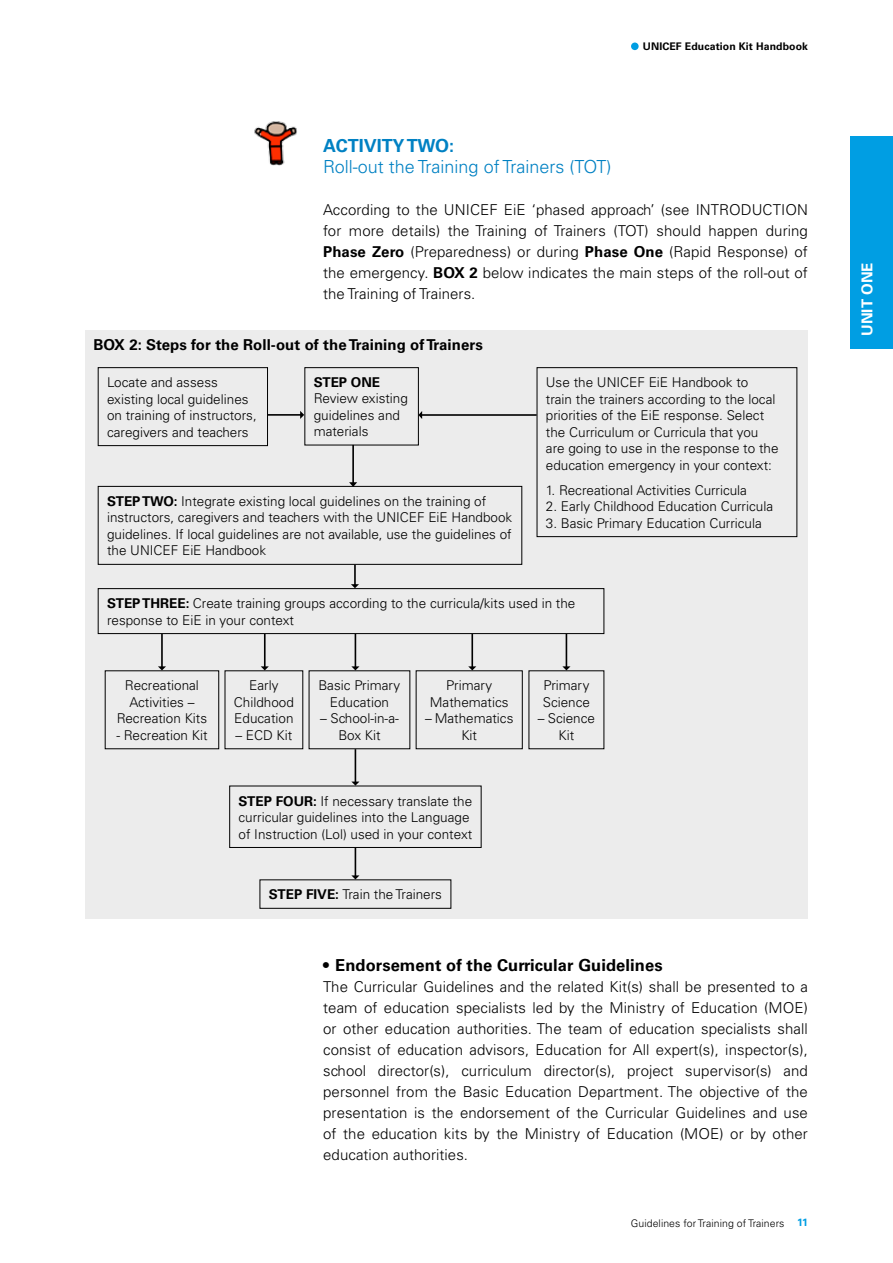
<style>
.page{position:relative;width:893px;height:1263px;background:#fff}
.page>*{position:absolute;margin:0;border:0;box-sizing:border-box;transform-origin:0 0}
.t1{font:300 18px "Univers";color:#0081c3}
.t2{font:700 18px "Univers";color:#0081c3}
.t3{font:700 16.5px "Univers";letter-spacing:.005em;color:#000}
.t4{font:300 15px/21px "Univers";letter-spacing:.005em;color:#000;text-align:justify}
.t5{font:700 15px "Univers";letter-spacing:.005em;color:#000}
.t6{font:700 15px "Univers";color:#fff}
.t7{font:300 13.5px/16.5px "Univers";color:#000}
.t8{font:700 13.5px "Univers";color:#000}
.t9{font:300 10.5px "Univers";letter-spacing:.005em;color:#000}
.t10{font:700 10.5px "Univers";letter-spacing:.01em;color:#000}
.s1{font-weight:700}
.s2{font-weight:700;color:#009ee3}
</style>
<div class="page">
<div style="left:631px;top:43px;width:8px;height:7px;background:#009ee3;border-radius:50%"></div>
<img style="left:254px;top:121px;width:43px;height:45px">
<div style="left:85px;top:330px;width:723px;height:588px;background:#ececec"></div>
<div style="left:304px;top:367px;width:115px;height:78px;border:1px solid #000"></div>
<div style="left:98px;top:486px;width:424px;height:79px;border:1px solid #000"></div>
<div style="left:98px;top:588px;width:506px;height:46px;border:1px solid #000"></div>
<div style="left:229px;top:786px;width:252px;height:62px;border:1px solid #000"></div>
<div style="left:260px;top:879px;width:191px;height:30px;border:1px solid #000"></div>
<div style="left:98px;top:367px;width:170px;height:79px;border:1px solid #000"></div>
<div style="left:537px;top:367px;width:260px;height:170px;border:1px solid #000"></div>
<svg style="left:351px;top:565px;width:8px;height:23px"></svg>
<svg style="left:267px;top:411px;width:37px;height:8px"></svg>
<svg style="left:418px;top:411px;width:119px;height:8px"></svg>
<svg style="left:158px;top:634px;width:8px;height:36px"></svg>
<svg style="left:261px;top:634px;width:8px;height:36px"></svg>
<svg style="left:351px;top:848px;width:8px;height:31px"></svg>
<svg style="left:351px;top:634px;width:8px;height:36px"></svg>
<svg style="left:351px;top:749px;width:8px;height:37px"></svg>
<svg style="left:468px;top:634px;width:8px;height:36px"></svg>
<svg style="left:562px;top:634px;width:8px;height:36px"></svg>
<svg style="left:349px;top:445px;width:8px;height:42px"></svg>
<div style="left:850px;top:136px;width:43px;height:213px;background:#009ee3"></div>
<p class="t10" style="left:643px;top:41px;width:167px">UNICEF Education Kit Handbook</p>
<h1 class="t2" style="left:323px;top:135px;width:132px">ACTIVITY TWO:</h1>
<h1 class="t1" style="left:323px;top:156px;width:290px">Roll-out the Training of Trainers (TOT)</h1>
<p class="t4" style="left:323px;top:199px;width:486px">According to the UNICEF EiE ‘phased approach’ (see INTRODUCTION for more details) the Training of Trainers (TOT) should happen during <span class="s1">Phase Zero</span> (Preparedness) or during <span class="s1">Phase One</span> (Rapid Response) of the emergency. <span class="s1">BOX 2</span> below indicates the main steps of the roll-out of the Training of Trainers.</p>
<p class="t5" style="left:94px;top:335px;width:391px">BOX 2: Steps for the Roll-out of the Training of Trainers</p>
<p class="t8" style="left:314px;top:374px;width:68px">STEP ONE</p>
<p class="t7" style="left:314px;top:390px;width:96px">Review existing guidelines and materials</p>
<p class="t7" style="left:107px;top:374px;width:151px">Locate and assess existing local guidelines on training of instructors, caregivers and teachers</p>
<p class="t7" style="left:546px;top:374px;width:234px">Use the UNICEF EiE Handbook to<br>train the trainers according to the local priorities of the EiE response. Select the Curriculum or Curricula that you are going to use in the response to the education emergency in your context:</p>
<p class="t7" style="left:546px;top:482px;width:203px">1. Recreational Activities Curricula</p>
<p class="t7" style="left:546px;top:498px;width:229px">2. Early Childhood Education Curricula</p>
<p class="t7" style="left:546px;top:515px;width:217px">3. Basic Primary Education Curricula</p>
<p class="t7" style="left:107px;top:493px;width:407px"><span class="s1">STEP TWO:</span> Integrate existing local guidelines on the training of instructors, caregivers and teachers with the UNICEF EiE Handbook guidelines. If local guidelines are not available, use the guidelines of the UNICEF EiE Handbook</p>
<p class="t7" style="left:107px;top:595px;width:470px"><span class="s1">STEP THREE:</span> Create training groups according to the curricula/kits used in the response to EiE in your context</p>
<p class="t7" style="left:117px;top:677px;width:92px;text-align:center">Recreational<br>Activities –<br>Recreation Kits</p>
<p class="t7" style="left:116px;top:727px;width:93px">- Recreation Kit</p>
<p class="t7" style="left:234px;top:677px;width:62px;text-align:center">Early<br>Childhood<br>Education</p>
<p class="t7" style="left:235px;top:727px;width:58px">– ECD Kit</p>
<p class="t7" style="left:319px;top:677px;width:83px;text-align:center">Basic Primary<br>Education</p>
<p class="t7" style="left:320px;top:710px;width:80px;text-align:center">– School-in-a-<br>Box Kit</p>
<p class="t7" style="left:430px;top:677px;width:80px;text-align:center">Primary<br>Mathematics</p>
<p class="t7" style="left:425px;top:710px;width:90px;text-align:center">– Mathematics<br>Kit</p>
<p class="t7" style="left:239px;top:792px;width:235px"><span class="s1">STEP FOUR:</span> If necessary translate the curricular guidelines into the Language of Instruction (Lol) used in your context</p>
<p class="t7" style="left:269px;top:886px;width:175px"><span class="s1">STEP Five:</span> Train the Trainers</p>
<p class="t7" style="left:543px;top:677px;width:49px">Primary<br>Science</p>
<p class="t7" style="left:538px;top:710px;width:59px;text-align:center">– Science<br>Kit</p>
<p class="t3" style="left:323px;top:955px;width:341px">• Endorsement of the Curricular Guidelines</p>
<p class="t4" style="left:323px;top:976px;width:486px">The Curricular Guidelines and the related Kit(s) shall be presented to a team of education specialists led by the Ministry of Education (MOE) or other education authorities. The team of education specialists shall consist of education advisors, Education for All expert(s), inspector(s), school director(s), curriculum director(s), project supervisor(s) and personnel from the Basic Education Department. The objective of the presentation is the endorsement of the Curricular Guidelines and use of the education kits by the Ministry of Education (MOE) or by other education authorities.</p>
<p class="t9" style="left:631px;top:1216px;width:178px">Guidelines for Training of Trainers <span class="s2">11</span></p>
<p class="t6" style="left:858px;top:336px;width:75px;rotate:-90deg">UNIT ONE</p>
</div>
